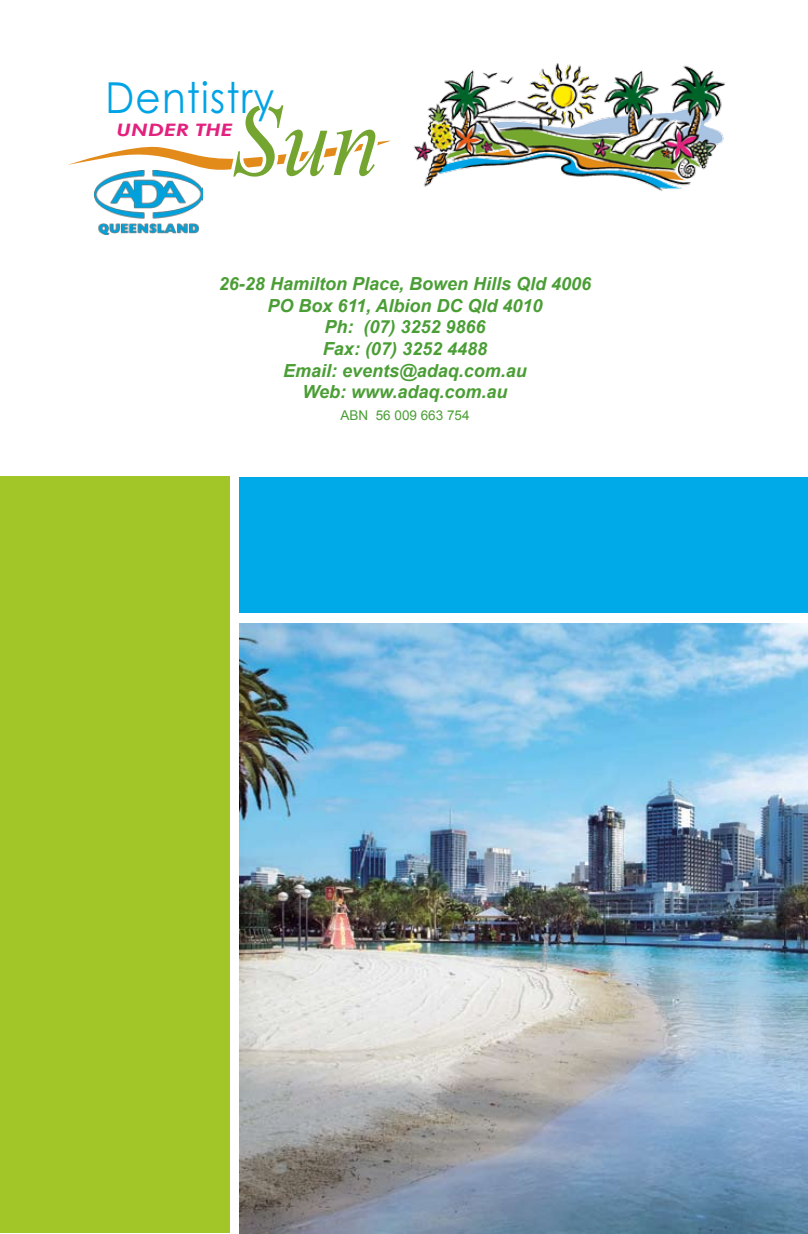
<style>
.page{position:relative;width:808px;height:1234px;background:#fff}
.page>*{position:absolute;margin:0;border:0;box-sizing:border-box;transform-origin:0 0}
.t1{font:italic 102.9px "Times New Roman";color:#74a530;scale:.91 1}
.t2{font:42.75px "Century Gothic";letter-spacing:.03em;color:#00a3e6;scale:.91 1}
.t3{font:italic 700 18px/21.6px "Arial";color:#4a9e35;text-align:center}
.t4{font:italic 700 17.25px "Century Gothic";color:#e3217e;scale:1.33 1}
.t5{font:13.5px "Arial";color:#4a9e35}
</style>
<div class="page">
<img style="left:95px;top:192px;width:107px;height:43px">
<svg style="left:68px;top:140px;width:323px;height:52px"></svg>
<img style="left:413px;top:63px;width:312px;height:128px">
<div style="left:0;top:476px;width:230px;height:756px;background:#a2c528"></div>
<div style="left:240px;top:477px;width:568px;height:135px;background:#00a9e8"></div>
<img style="left:240px;top:623px;width:568px;height:610px">
<h2 class="t2" style="left:106px;top:68px;width:187px">Dentistry</h2>
<h1 class="t1" style="left:233px;top:70px;width:162px">Sun</h1>
<p class="t4" style="left:116px;top:117px;width:89px">UNDER THE</p>
<p class="t3" style="left:219px;top:273px;width:374px">26-28 Hamilton Place, Bowen Hills Qld 4006<br>PO Box 611, Albion DC Qld 4010<br>Ph: (07) 3252 9866<br>Fax: (07) 3252 4488<br>Email: events@adaq.com.au<br>Web: www.adaq.com.au</p>
<p class="t5" style="left:340px;top:406px;width:131px">ABN 56 009 663 754</p>
</div>
